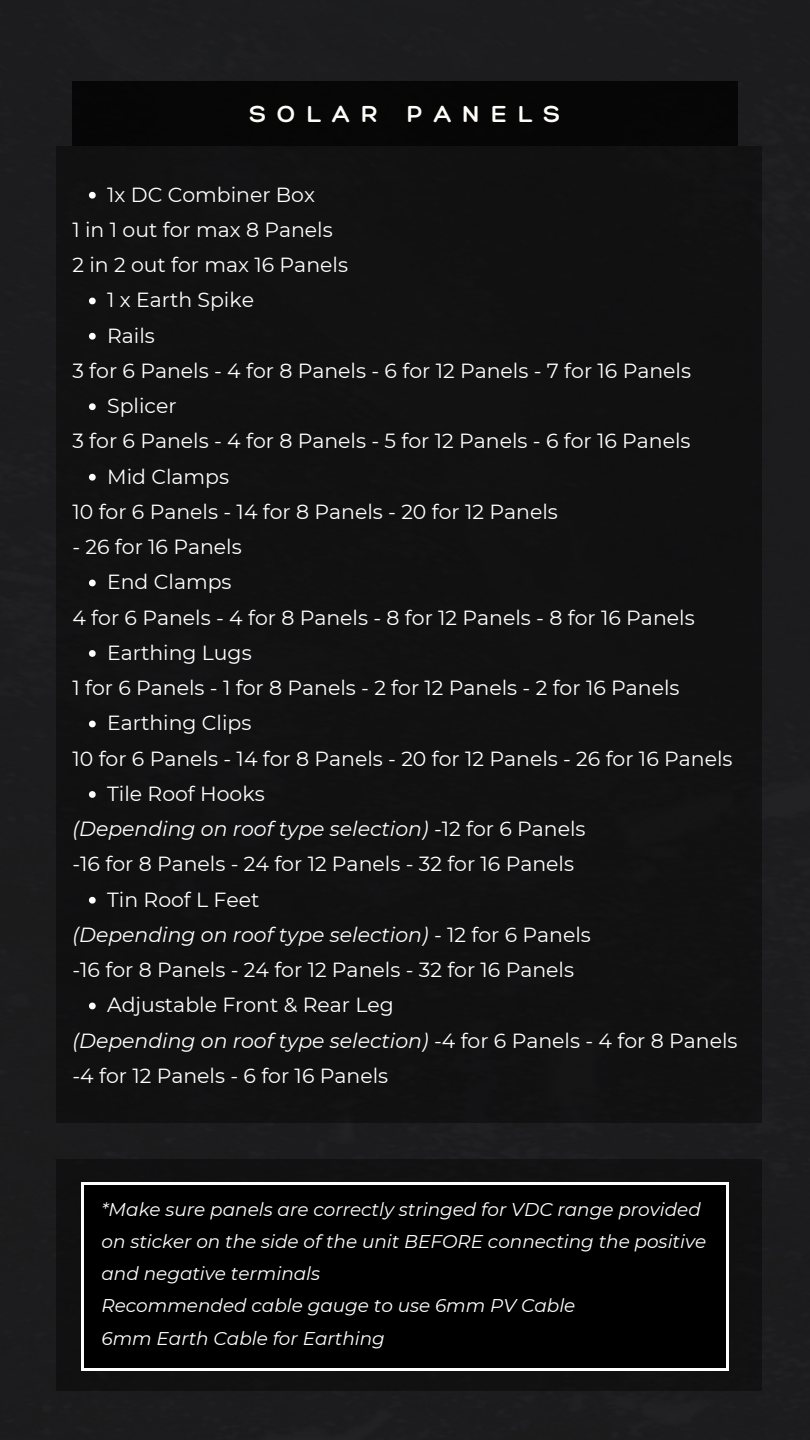
<style>
.page{position:relative;width:810px;height:1440px;background:#1c1c1e}
.page>*{position:absolute;margin:0;border:0;box-sizing:border-box;transform-origin:0 0}
.t1{font:300 25.2px "Hero";letter-spacing:.44em;color:#fffdf8}
.t2{font:20.4px/35.2px "Montserrat";color:#fff}
.t3{font:italic 20.4px "Montserrat";color:#fff}
.t4{font:italic 18.4px/32.2px "Montserrat";color:#fff}
.s1{font-style:normal}
.s2{font-style:italic}
</style>
<div class="page">
<div style="left:56px;top:146px;width:706px;height:977px;background:#111112"></div>
<div style="left:72px;top:81px;width:666px;height:65px;background:#060607"></div>
<svg style="left:89px;top:192px;width:7px;height:7px"></svg>
<svg style="left:89px;top:298px;width:7px;height:6px"></svg>
<svg style="left:89px;top:333px;width:7px;height:7px"></svg>
<svg style="left:89px;top:403px;width:7px;height:7px"></svg>
<svg style="left:89px;top:474px;width:7px;height:7px"></svg>
<svg style="left:89px;top:580px;width:7px;height:6px"></svg>
<svg style="left:89px;top:650px;width:7px;height:7px"></svg>
<svg style="left:89px;top:721px;width:7px;height:6px"></svg>
<svg style="left:89px;top:791px;width:7px;height:7px"></svg>
<svg style="left:89px;top:897px;width:7px;height:7px"></svg>
<svg style="left:89px;top:1003px;width:7px;height:6px"></svg>
<div style="left:56px;top:1159px;width:706px;height:231px;background:#111112"></div>
<div style="left:81px;top:1182px;width:648px;height:189px;background:#000"></div>
<p class="t1" style="left:250px;top:98px;width:312px">SOLAR PANELS</p>
<h1 class="t2" style="left:107px;top:177px;width:209px">1x DC Combiner Box</h1>
<p class="t2" style="left:72px;top:212px;width:262px">1 in 1 out for max 8 Panels</p>
<p class="t2" style="left:72px;top:247px;width:277px">2 in 2 out for max 16 Panels</p>
<p class="t2" style="left:107px;top:282px;width:148px">1 x Earth Spike</p>
<p class="t2" style="left:107px;top:318px;width:49px">Rails</p>
<p class="t2" style="left:72px;top:353px;width:620px">3 for 6 Panels - 4 for 8 Panels - 6 for 12 Panels - 7 for 16 Panels</p>
<p class="t2" style="left:107px;top:388px;width:71px">Splicer</p>
<p class="t2" style="left:72px;top:423px;width:620px">3 for 6 Panels - 4 for 8 Panels - 5 for 12 Panels - 6 for 16 Panels</p>
<p class="t2" style="left:107px;top:459px;width:123px">Mid Clamps</p>
<p class="t2" style="left:72px;top:494px;width:487px">10 for 6 Panels - 14 for 8 Panels - 20 for 12 Panels</p>
<p class="t2" style="left:72px;top:529px;width:171px">- 26 for 16 Panels</p>
<p class="t2" style="left:107px;top:564px;width:126px">End Clamps</p>
<p class="t2" style="left:72px;top:600px;width:624px">4 for 6 Panels - 4 for 8 Panels - 8 for 12 Panels - 8 for 16 Panels</p>
<p class="t2" style="left:107px;top:635px;width:146px">Earthing Lugs</p>
<p class="t2" style="left:72px;top:670px;width:609px">1 for 6 Panels - 1 for 8 Panels - 2 for 12 Panels - 2 for 16 Panels</p>
<p class="t2" style="left:107px;top:705px;width:146px">Earthing Clips</p>
<p class="t2" style="left:72px;top:741px;width:662px">10 for 6 Panels - 14 for 8 Panels - 20 for 12 Panels - 26 for 16 Panels</p>
<p class="t2" style="left:107px;top:776px;width:159px">Tile Roof Hooks</p>
<p class="t3" style="left:72px;top:816px;width:515px">(Depending on roof type selection) <span class="s1">-12 for 6 Panels</span></p>
<p class="t2" style="left:72px;top:846px;width:503px">-16 for 8 Panels - 24 for 12 Panels - 32 for 16 Panels</p>
<p class="t2" style="left:107px;top:882px;width:154px">Tin Roof L Feet</p>
<p class="t3" style="left:72px;top:922px;width:520px">(Depending on roof type selection) - <span class="s1">12 for 6 Panels</span></p>
<p class="t2" style="left:72px;top:952px;width:503px">-16 for 8 Panels - 24 for 12 Panels - 32 for 16 Panels</p>
<p class="t2" style="left:107px;top:987px;width:288px">Adjustable Front &amp; Rear Leg</p>
<p class="t2" style="left:72px;top:1023px;width:667px"><span class="s2">(Depending on roof type selection)</span> -4 for 6 Panels - 4 for 8 Panels -4 for 12 Panels - 6 for 16 Panels</p>
<p class="t4" style="left:101px;top:1193px;width:606px">*Make sure panels are correctly stringed for VDC range provided on sticker on the side of the unit BEFORE connecting the positive and negative terminals</p>
<p class="t4" style="left:101px;top:1290px;width:475px">Recommended cable gauge to use 6mm PV Cable</p>
<p class="t4" style="left:101px;top:1322px;width:285px">6mm Earth Cable for Earthing</p>
</div>
